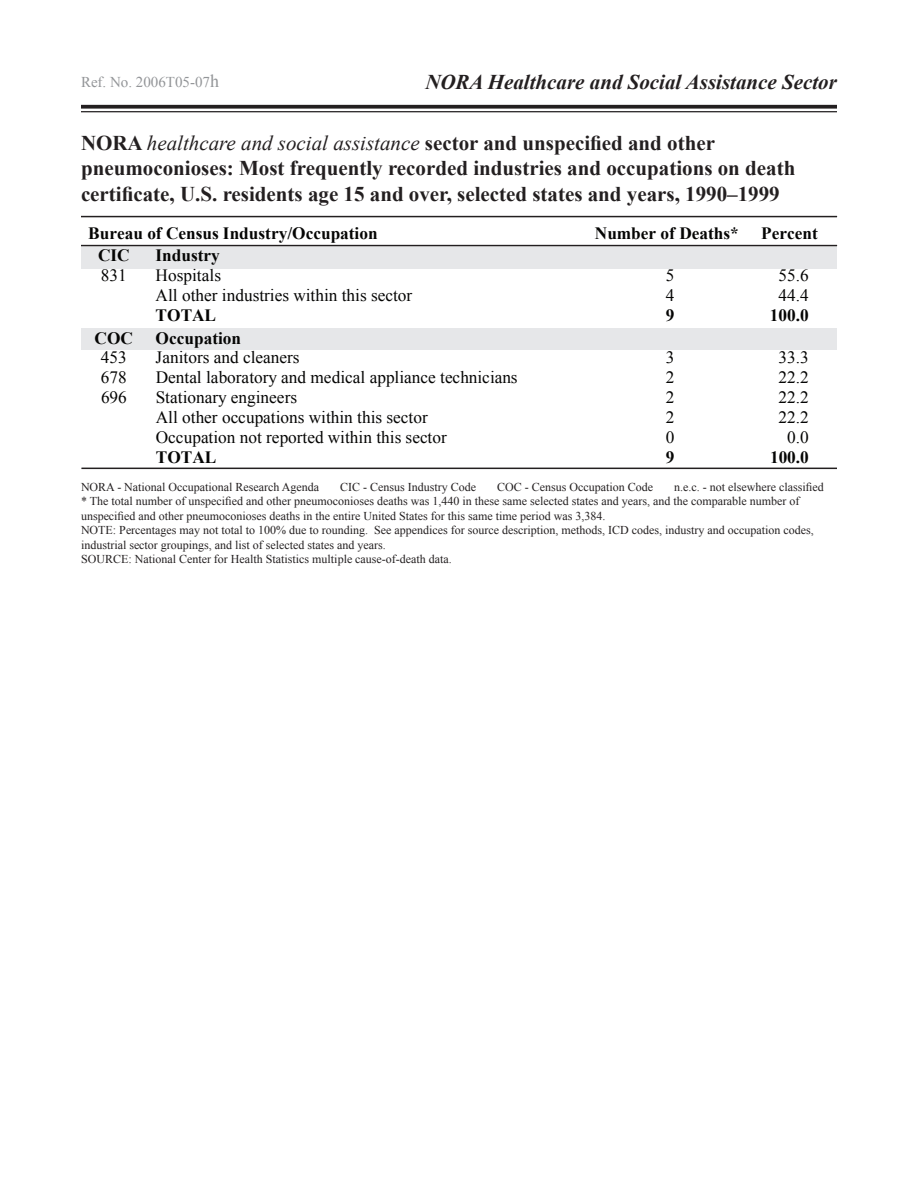
<style>
.page{position:relative;width:918px;height:1188px;background:#fff}
.page>*{position:absolute;margin:0;border:0;box-sizing:border-box;transform-origin:0 0}
.t1{font:700 21px/25.2px "Times New Roman";color:#231f20}
.t2{font:italic 700 21px "Times New Roman";color:#231f20}
.t3{font:17.25px "Times New Roman";color:#050504}
.t4{font:700 17.25px "Times New Roman";color:#050504}
.t5{font:15px "Times New Roman";color:#939598}
.t6{font:12px/14.4px "Times New Roman";color:#231f20}
.s1{font-size:18px}
.s2{font-weight:400;font-style:italic}
</style>
<div class="page">
<svg style="left:81px;top:105px;width:756px;height:4px;background:#393536"></svg>
<hr style="left:81px;top:111px;width:756px;height:1px;background:#231f20">
<div style="left:81px;top:247px;width:756px;height:21px;background:#e6e7e9"></div>
<hr style="left:81px;top:216px;width:756px;height:1px;background:#231f20">
<hr style="left:81px;top:245px;width:756px;height:1px;background:#231f20">
<hr style="left:81px;top:468px;width:756px;height:1px;background:#231f20">
<div style="left:81px;top:328px;width:756px;height:21px;background:#e6e7e9"></div>
<p class="t5" style="left:81px;top:72px;width:140px">Ref. No. 2006T05-07<span class="s1">h</span></p>
<h1 class="t2" style="left:425px;top:68px;width:413px">NORA Healthcare and Social Assistance Sector</h1>
<p class="t1" style="left:81px;top:130px;width:716px">NORA <span class="s2">healthcare and social assistance</span> sector and unspecified and other pneumoconioses: Most frequently recorded industries and occupations on death certificate, U.S. residents age 15 and over, selected states and years, 1990–1999</p>
<p class="t4" style="left:88px;top:222px;width:291px">Bureau of Census Industry/Occupation</p>
<p class="t4" style="left:595px;top:222px;width:145px">Number of Deaths*</p>
<p class="t4" style="left:761px;top:222px;width:58px">Percent</p>
<p class="t4" style="left:98px;top:244px;width:33px">CIC</p>
<p class="t4" style="left:156px;top:244px;width:66px">Industry</p>
<p class="t3" style="left:101px;top:264px;width:27px">831</p>
<p class="t3" style="left:156px;top:264px;width:67px">Hospitals</p>
<p class="t3" style="left:666px;top:264px;width:10px">5</p>
<p class="t3" style="left:778px;top:264px;width:32px">55.6</p>
<p class="t3" style="left:156px;top:284px;width:258px">All other industries within this sector</p>
<p class="t3" style="left:666px;top:284px;width:10px">4</p>
<p class="t3" style="left:778px;top:284px;width:32px">44.4</p>
<p class="t4" style="left:156px;top:303px;width:62px">TOTAL</p>
<p class="t4" style="left:666px;top:303px;width:10px">9</p>
<p class="t4" style="left:770px;top:303px;width:40px">100.0</p>
<p class="t4" style="left:95px;top:326px;width:40px">COC</p>
<p class="t4" style="left:156px;top:326px;width:87px">Occupation</p>
<p class="t3" style="left:101px;top:346px;width:27px">453</p>
<p class="t3" style="left:156px;top:346px;width:145px">Janitors and cleaners</p>
<p class="t3" style="left:666px;top:346px;width:10px">3</p>
<p class="t3" style="left:778px;top:346px;width:32px">33.3</p>
<p class="t3" style="left:101px;top:366px;width:27px">678</p>
<p class="t3" style="left:156px;top:366px;width:364px">Dental laboratory and medical appliance technicians</p>
<p class="t3" style="left:666px;top:366px;width:10px">2</p>
<p class="t3" style="left:779px;top:366px;width:32px">22.2</p>
<p class="t3" style="left:101px;top:386px;width:27px">696</p>
<p class="t3" style="left:156px;top:386px;width:143px">Stationary engineers</p>
<p class="t3" style="left:666px;top:386px;width:10px">2</p>
<p class="t3" style="left:779px;top:386px;width:32px">22.2</p>
<p class="t3" style="left:156px;top:406px;width:274px">All other occupations within this sector</p>
<p class="t3" style="left:666px;top:406px;width:10px">2</p>
<p class="t3" style="left:779px;top:406px;width:32px">22.2</p>
<p class="t3" style="left:156px;top:425px;width:293px">Occupation not reported within this sector</p>
<p class="t3" style="left:666px;top:425px;width:10px">0</p>
<p class="t3" style="left:787px;top:425px;width:23px">0.0</p>
<p class="t4" style="left:156px;top:445px;width:62px">TOTAL</p>
<p class="t4" style="left:666px;top:445px;width:10px">9</p>
<p class="t4" style="left:770px;top:445px;width:40px">100.0</p>
<p class="t6" style="left:81px;top:480px;width:240px">NORA - National Occupational Research Agenda</p>
<p class="t6" style="left:340px;top:480px;width:137px">CIC - Census Industry Code</p>
<p class="t6" style="left:497px;top:480px;width:157px">COC - Census Occupation Code</p>
<p class="t6" style="left:674px;top:480px;width:151px">n.e.c. - not elsewhere classified</p>
<p class="t6" style="left:81px;top:494px;width:720px">* The total number of unspecified and other pneumoconioses deaths was 1,440 in these same selected states and years, and the comparable number of unspecified and other pneumoconioses deaths in the entire United States for this same time period was 3,384.</p>
<p class="t6" style="left:81px;top:523px;width:734px">NOTE: Percentages may not total to 100% due to rounding. See appendices for source description, methods, ICD codes, industry and occupation codes, industrial sector groupings, and list of selected states and years.</p>
<p class="t6" style="left:81px;top:552px;width:372px">SOURCE: National Center for Health Statistics multiple cause-of-death data.</p>
</div>
